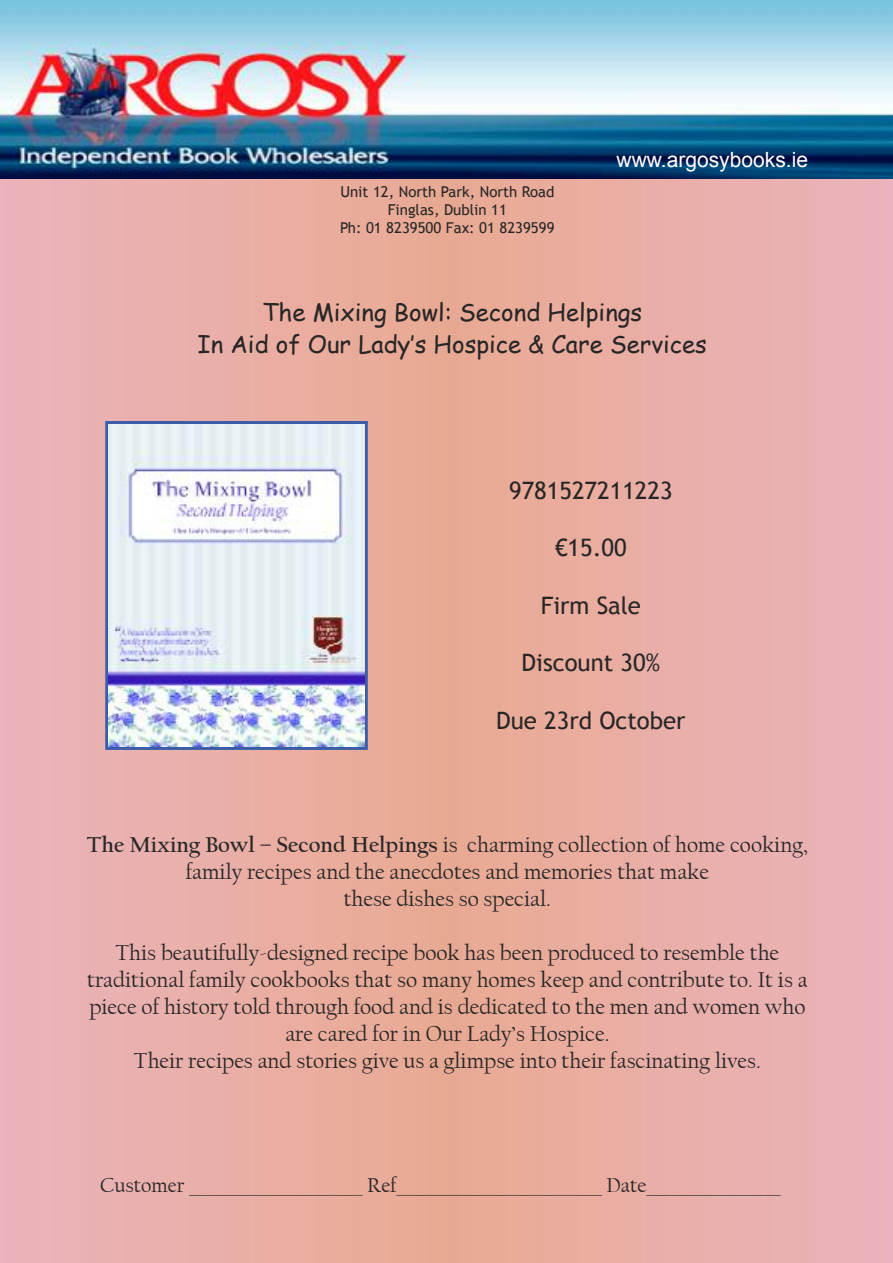
<style>
.page{position:relative;width:893px;height:1263px;background:#fff}
.page>*{position:absolute;margin:0;border:0;box-sizing:border-box;transform-origin:0 0}
.t1{font:24px/31.5px "Comic Sans MS";color:#272627;text-align:center}
.t2{font:24px "Trebuchet MS";color:#272627}
.t3{font:22.5px/27px "Californian FB";color:#272627;text-align:center}
.t4{font:21px "Californian FB";color:#272627}
.t5{font:21px "Arial";color:#fff}
.t6{font:15px/18px "Trebuchet MS";color:#272627;text-align:center}
.s1{font-weight:700}
</style>
<div class="page">
<img style="left:0;top:0;width:893px;height:179px">
<div style="left:105px;top:421px;width:263px;height:329px;border:3px solid #3b5da8"></div>
<img style="left:108px;top:424px;width:257px;height:323px">
<p class="t6" style="left:340px;top:183px;width:216px">Unit 12, North Park, North Road<br>Finglas, Dublin 11<br>Ph: 01 8239500 Fax: 01 8239599</p>
<p class="t5" style="left:617px;top:148px;width:193px">www.argosybooks.ie</p>
<p class="t1" style="left:198px;top:296px;width:511px">The Mixing Bowl: Second Helpings<br>In Aid of Our Lady’s Hospice &amp; Care Services</p>
<p class="t2" style="left:509px;top:476px;width:165px">9781527211223</p>
<p class="t2" style="left:555px;top:534px;width:73px">€15.00</p>
<p class="t2" style="left:541px;top:591px;width:102px">Firm Sale</p>
<p class="t2" style="left:522px;top:649px;width:140px">Discount 30%</p>
<p class="t2" style="left:496px;top:706px;width:191px">Due 23rd October</p>
<p class="t3" style="left:87px;top:832px;width:722px"><span class="s1">The Mixing Bowl – Second Helpings</span> is charming collection of home cooking, family recipes and the anecdotes and memories that make<br>these dishes so special.</p>
<p class="t3" style="left:87px;top:940px;width:722px">This beautifully-designed recipe book has been produced to resemble the traditional family cookbooks that so many homes keep and contribute to. It is a piece of history told through food and is dedicated to the men and women who are cared for in Our Lady’s Hospice.<br>Their recipes and stories give us a glimpse into their fascinating lives.</p>
<p class="t4" style="left:100px;top:1174px;width:682px">Customer ______________________ Ref__________________________ Date_________________</p>
</div>
